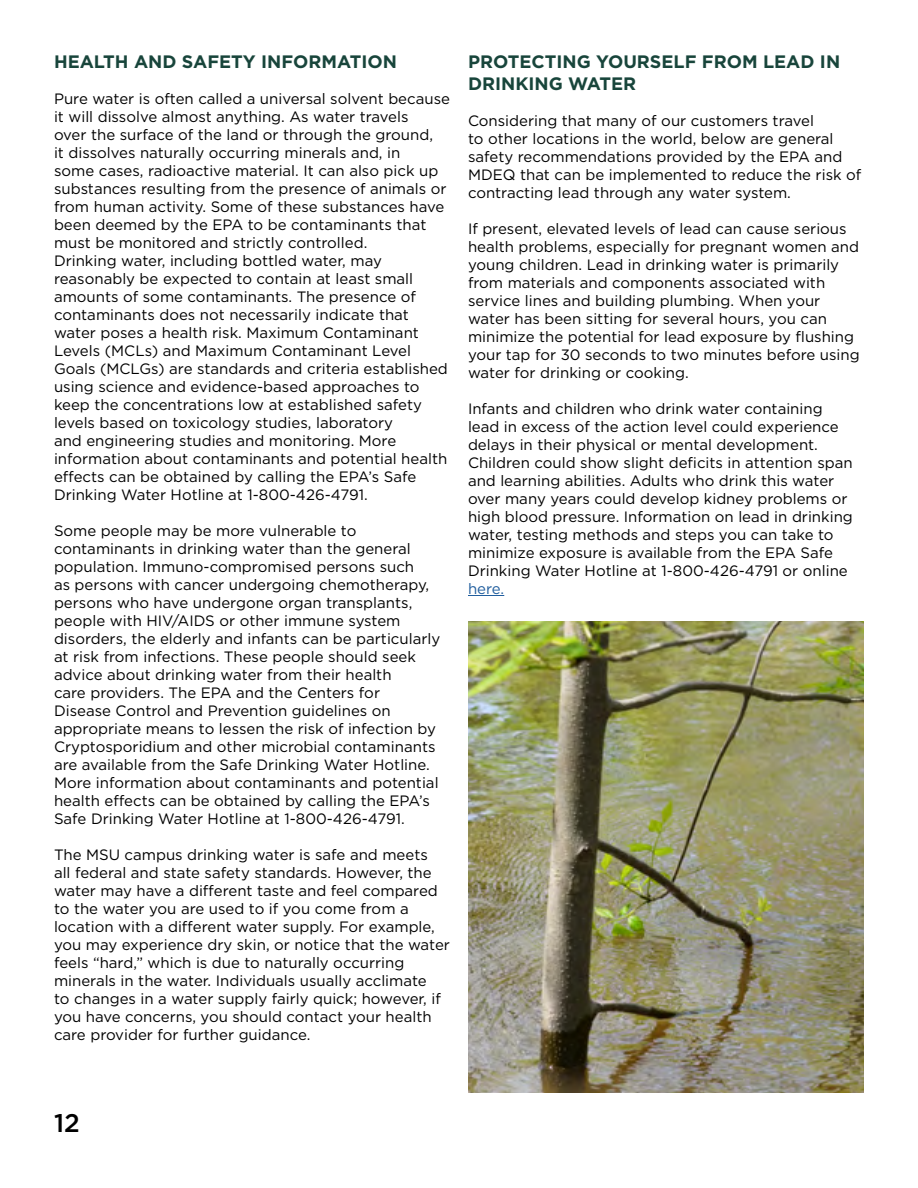
<style>
.page{position:relative;width:918px;height:1188px;background:#fff}
.page>*{position:absolute;margin:0;border:0;box-sizing:border-box;transform-origin:0 0}
.t1{font:500 25.5px "Gotham";color:#000}
.t2{font:700 18px/21.6px "Gotham";color:#18453b}
.t3{font:15px/18px "Gotham";color:#000}
.t4{font:15px "Gotham";color:#215e9e}
</style>
<div class="page">
<hr style="left:468px;top:595px;width:36px;height:1px;background:#215e9e">
<img style="left:468px;top:621px;width:396px;height:472px">
<p class="t2" style="left:54px;top:51px;width:345px">HEALTH AND SAFETY INFORMATION</p>
<p class="t3" style="left:54px;top:90px;width:398px">Pure water is often called a universal solvent because it will dissolve almost anything. As water travels<br>over the surface of the land or through the ground,<br>it dissolves naturally occurring minerals and, in<br>some cases, radioactive material. It can also pick up substances resulting from the presence of animals or from human activity. Some of these substances have been deemed by the EPA to be contaminants that must be monitored and strictly controlled.<br>Drinking water, including bottled water, may reasonably be expected to contain at least small amounts of some contaminants. The presence of contaminants does not necessarily indicate that water poses a health risk. Maximum Contaminant Levels (MCLs) and Maximum Contaminant Level Goals (MCLGs) are standards and criteria established using science and evidence-based approaches to keep the concentrations low at established safety levels based on toxicology studies, laboratory<br>and engineering studies and monitoring. More information about contaminants and potential health effects can be obtained by calling the EPA’s Safe Drinking Water Hotline at 1-800-426-4791.</p>
<p class="t3" style="left:54px;top:522px;width:388px">Some people may be more vulnerable to contaminants in drinking water than the general population. Immuno-compromised persons such<br>as persons with cancer undergoing chemotherapy, persons who have undergone organ transplants, people with HIV/AIDS or other immune system disorders, the elderly and infants can be particularly at risk from infections. These people should seek advice about drinking water from their health<br>care providers. The EPA and the Centers for Disease Control and Prevention guidelines on appropriate means to lessen the risk of infection by Cryptosporidium and other microbial contaminants are available from the Safe Drinking Water Hotline.<br>More information about contaminants and potential health effects can be obtained by calling the EPA’s Safe Drinking Water Hotline at 1-800-426-4791.</p>
<p class="t3" style="left:54px;top:846px;width:398px">The MSU campus drinking water is safe and meets<br>all federal and state safety standards. However, the water may have a different taste and feel compared to the water you are used to if you come from a location with a different water supply. For example, you may experience dry skin, or notice that the water feels “hard,” which is due to naturally occurring minerals in the water. Individuals usually acclimate<br>to changes in a water supply fairly quick; however, if you have concerns, you should contact your health care provider for further guidance.</p>
<p class="t2" style="left:468px;top:51px;width:374px">PROTECTING YOURSELF FROM LEAD IN<br>DRINKING WATER</p>
<p class="t3" style="left:468px;top:111px;width:395px">Considering that many of our customers travel<br>to other locations in the world, below are general safety recommendations provided by the EPA and MDEQ that can be implemented to reduce the risk of contracting lead through any water system.</p>
<p class="t3" style="left:468px;top:219px;width:393px">If present, elevated levels of lead can cause serious health problems, especially for pregnant women and young children. Lead in drinking water is primarily from materials and components associated with service lines and building plumbing. When your water has been sitting for several hours, you can minimize the potential for lead exposure by flushing your tap for 30 seconds to two minutes before using water for drinking or cooking.</p>
<p class="t3" style="left:468px;top:399px;width:386px">Infants and children who drink water containing lead in excess of the action level could experience delays in their physical or mental development.<br>Children could show slight deficits in attention span and learning abilities. Adults who drink this water over many years could develop kidney problems or high blood pressure. Information on lead in drinking water, testing methods and steps you can take to minimize exposure is available from the EPA Safe Drinking Water Hotline at 1-800-426-4791 or online</p>
<p class="t4" style="left:468px;top:579px;width:38px">here.</p>
<h1 class="t1" style="left:54px;top:1107px;width:27px">12</h1>
</div>
